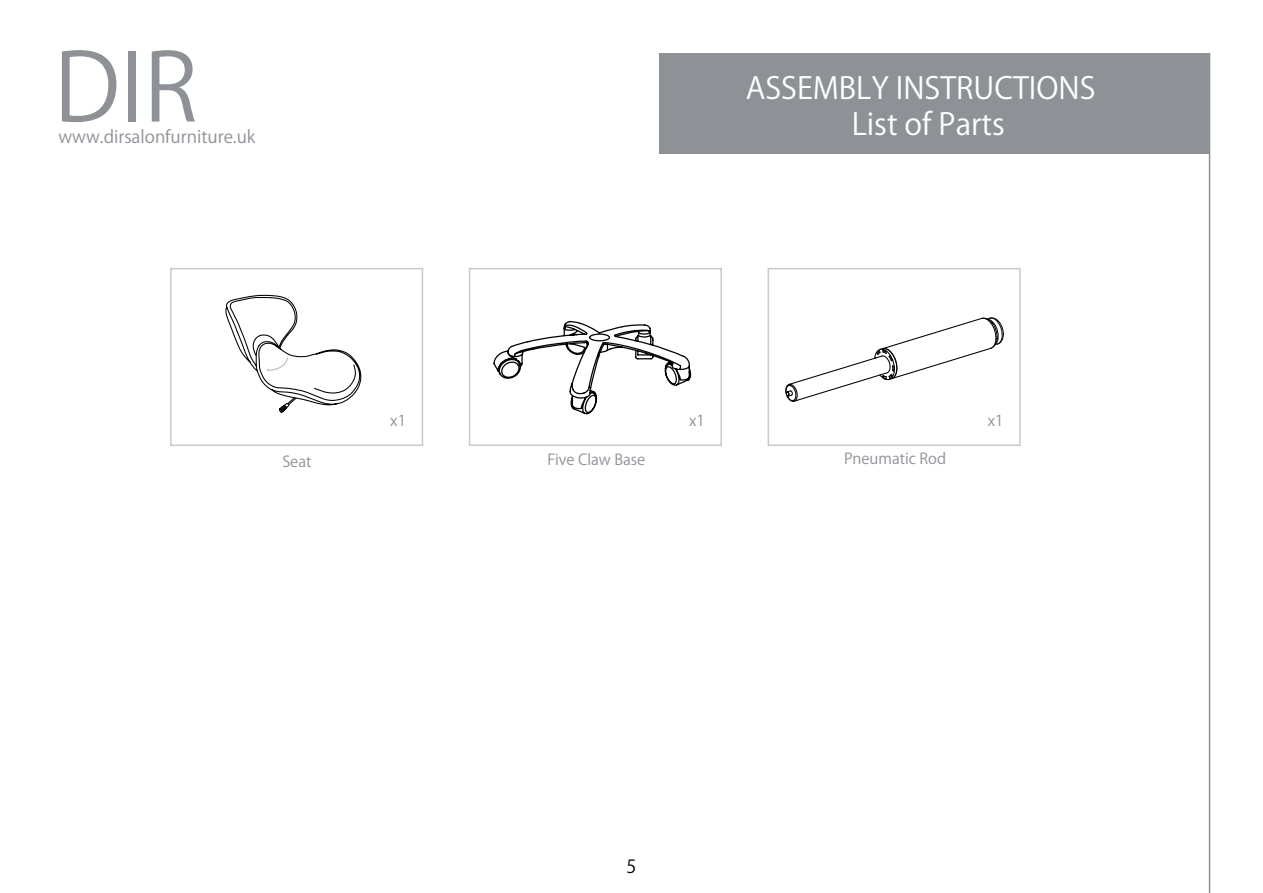
<style>
.page{position:relative;width:1263px;height:893px;background:#fff}
.page>*{position:absolute;margin:0;border:0;box-sizing:border-box;transform-origin:0 0}
.t1{font:93px "Koz Go Pr 6 N";color:#8e9196}
.t2{font:30px/36px "Koz Go Pr 6 N";color:#fff;text-align:center}
.t3{font:18px "Koz Go Pr 6 N";color:#030303}
.t4{font:17.25px "Koz Go Pr 6 N";color:#8e9196}
.t5{font:15px "Koz Go Pr 6 N";color:#8e9196}
</style>
<div class="page">
<div style="left:660px;top:53px;width:550px;height:101px;background:#8e9196"></div>
<hr style="left:1209px;top:53px;width:1px;height:840px;background:#8e9196">
<div style="left:170px;top:268px;width:253px;height:178px;border:2px solid #c7cacd"></div>
<div style="left:469px;top:268px;width:253px;height:178px;border:2px solid #c7cacd"></div>
<div style="left:767px;top:268px;width:254px;height:178px;border:2px solid #c7cacd"></div>
<svg style="left:493px;top:321px;width:199px;height:94px"></svg>
<svg style="left:785px;top:317px;width:219px;height:85px"></svg>
<svg style="left:225px;top:294px;width:137px;height:119px"></svg>
<h1 class="t1" style="left:54px;top:35px;width:145px">DIR</h1>
<p class="t4" style="left:58px;top:127px;width:198px">www.dirsalonfurniture.uk</p>
<h2 class="t2" style="left:746px;top:71px;width:351px">ASSEMBLY INSTRUCTIONS<br>List of Parts</h2>
<p class="t5" style="left:282px;top:453px;width:31px">Seat</p>
<p class="t5" style="left:390px;top:412px;width:17px">x1</p>
<p class="t5" style="left:689px;top:412px;width:17px">x1</p>
<p class="t5" style="left:547px;top:451px;width:99px">Five Claw Base</p>
<p class="t5" style="left:844px;top:450px;width:104px">Pneumatic Rod</p>
<p class="t5" style="left:988px;top:412px;width:17px">x1</p>
<p class="t3" style="left:626px;top:856px;width:11px">5</p>
</div>
